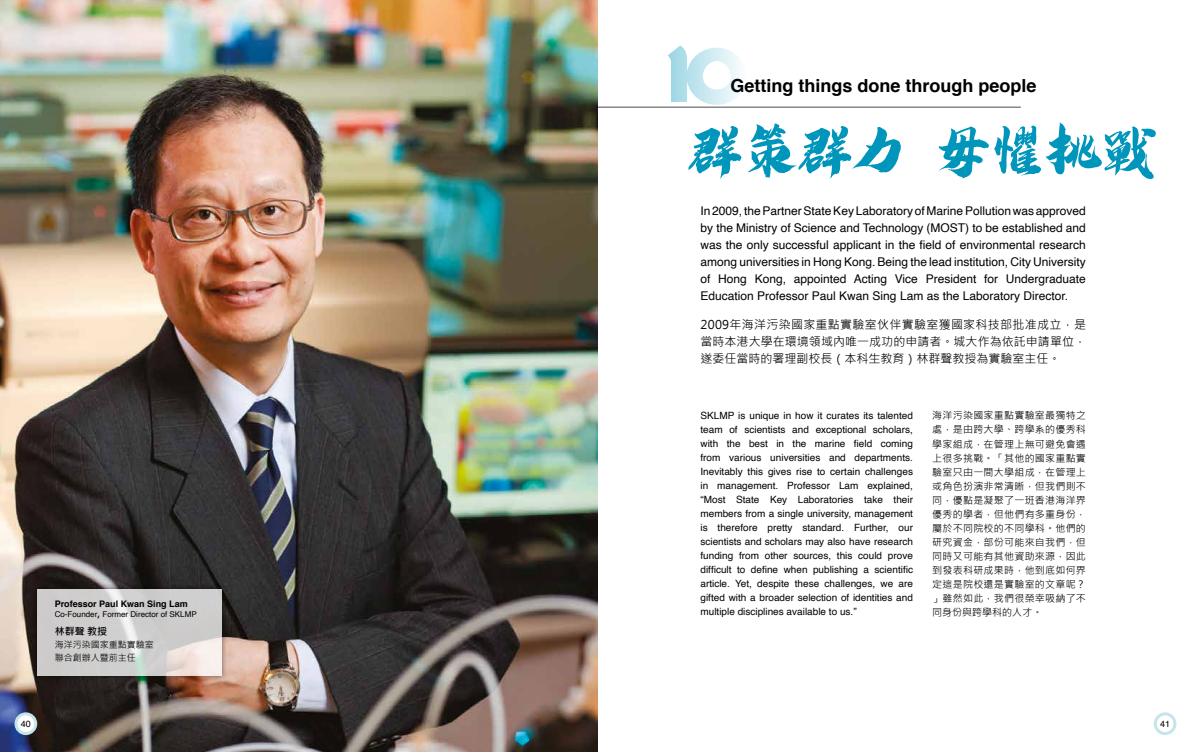
<style>
.page{position:relative;width:1191px;height:752px;background:#fff}
.page>*{position:absolute;margin:0;border:0;box-sizing:border-box;transform-origin:0 0}
.t1{font:55px "REEJI CHAO Zeng GB Regular";color:#0095bb}
.t2{font:700 18px "Helvetica";color:#000}
.t3{font:12px/17px "Helvetica";color:#000;text-align:justify}
.t4{font:12px/17px "Microsoft Jheng Hei";color:#000;text-align:justify}
.t5{font:10px/14px "Helvetica";color:#000;text-align:justify}
.t6{font:10px/14px "Microsoft Jheng Hei";letter-spacing:.025em;color:#000;text-align:justify}
.t7{font:700 10px "Microsoft Jheng Hei";color:#000}
.t8{font:700 9px "Helvetica";color:#000}
.t9{font:9px/13px "Microsoft Jheng Hei";color:#000}
.t10{font:9px "Helvetica";color:#000}
.t11{font:8px "Helvetica";color:#000}
.s1{font-family:"Microsoft Jheng Hei";font-weight:700;font-size:10px}
</style>
<div class="page">
<img style="left:0;top:0;width:597px;height:751px">
<div style="left:31px;top:582px;width:197px;height:99px;background:#000;opacity:.75"></div>
<svg style="left:37px;top:588px;width:184px;height:87px;background:#d1cfce"></svg>
<hr style="left:596px;top:107px;width:424px;height:1px;background:#000">
<svg style="left:668px;top:45px;width:71px;height:60px"></svg>
<div style="left:1153px;top:712px;width:23px;height:22px;border:3px solid #c6e5ea;border-radius:50%"></div>
<div style="left:16px;top:713px;width:20px;height:20px;background:#fff;border-radius:50%"></div>
<div style="left:15px;top:712px;width:22px;height:22px;border:3px solid #c6e5ea;border-radius:50%"></div>
<p class="t8" style="left:55px;top:596px;width:135px">Professor Paul Kwan Sing Lam</p>
<p class="t11" style="left:55px;top:608px;width:143px">Co-Founder<span class="s1">,</span> Former Director of SKLMP</p>
<p class="t7" style="left:55px;top:625px;width:54px">林群聲 教授</p>
<p class="t9" style="left:55px;top:638px;width:101px">海洋污染國家重點實驗室聯合創辦人暨前主任</p>
<h2 class="t2" style="left:730px;top:71px;width:308px">Getting things done through people</h2>
<h1 class="t1" style="left:687px;top:115px;width:469px">群策群力 毋懼挑戰</h1>
<p class="t3" style="left:700px;top:202px;width:387px">In 2009, the Partner State Key Laboratory of Marine Pollution was approved by the Ministry of Science and Technology (MOST) to be established and was the only successful applicant in the field of environmental research among universities in Hong Kong. Being the lead institution, City University of Hong Kong, appointed Acting Vice President for Undergraduate Education Professor Paul Kwan Sing Lam as the Laboratory Director.</p>
<p class="t4" style="left:700px;top:316px;width:387px">2009年海洋污染國家重點實驗室伙伴實驗室獲國家科技部批准成立，是當時本港大學在環境領域內唯一成功的申請者。城大作為依託申請單位，遂委任當時的署理副校長（本科生教育）林群聲教授為實驗室主任。</p>
<p class="t5" style="left:700px;top:408px;width:214px">SKLMP is unique in how it curates its talented team of scientists and exceptional scholars, with the best in the marine field coming from various universities and departments.<br>Inevitably this gives rise to certain challenges in management. Professor Lam explained, “Most State Key Laboratories take their members from a single university, management is therefore pretty standard. Further, our scientists and scholars may also have research funding from other sources, this could prove difficult to define when publishing a scientific article. Yet, despite these challenges, we are gifted with a broader selection of identities and multiple disciplines available to us.”</p>
<p class="t6" style="left:932px;top:408px;width:155px">海洋污染國家重點實驗室最獨特之處，是由跨大學、跨學系的優秀科學家組成，在管理上無可避免會遇上很多挑戰。「其他的國家重點實驗室只由一間大學組成，在管理上或角色扮演非常清晰，但我們則不同，優點是凝聚了一班香港海洋界優秀的學者，但他們有多重身份，屬於不同院校的不同學科。他們的研究資金，部份可能來自我們，但同時又可能有其他資助來源，因此到發表科研成果時，他到底如何界定這是院校還是實驗室的文章呢？」雖然如此，我們很榮幸吸納了不同身份與跨學科的人才。</p>
<p class="t10" style="left:21px;top:716px;width:12px">40</p>
<p class="t10" style="left:1160px;top:716px;width:12px">41</p>
</div>
